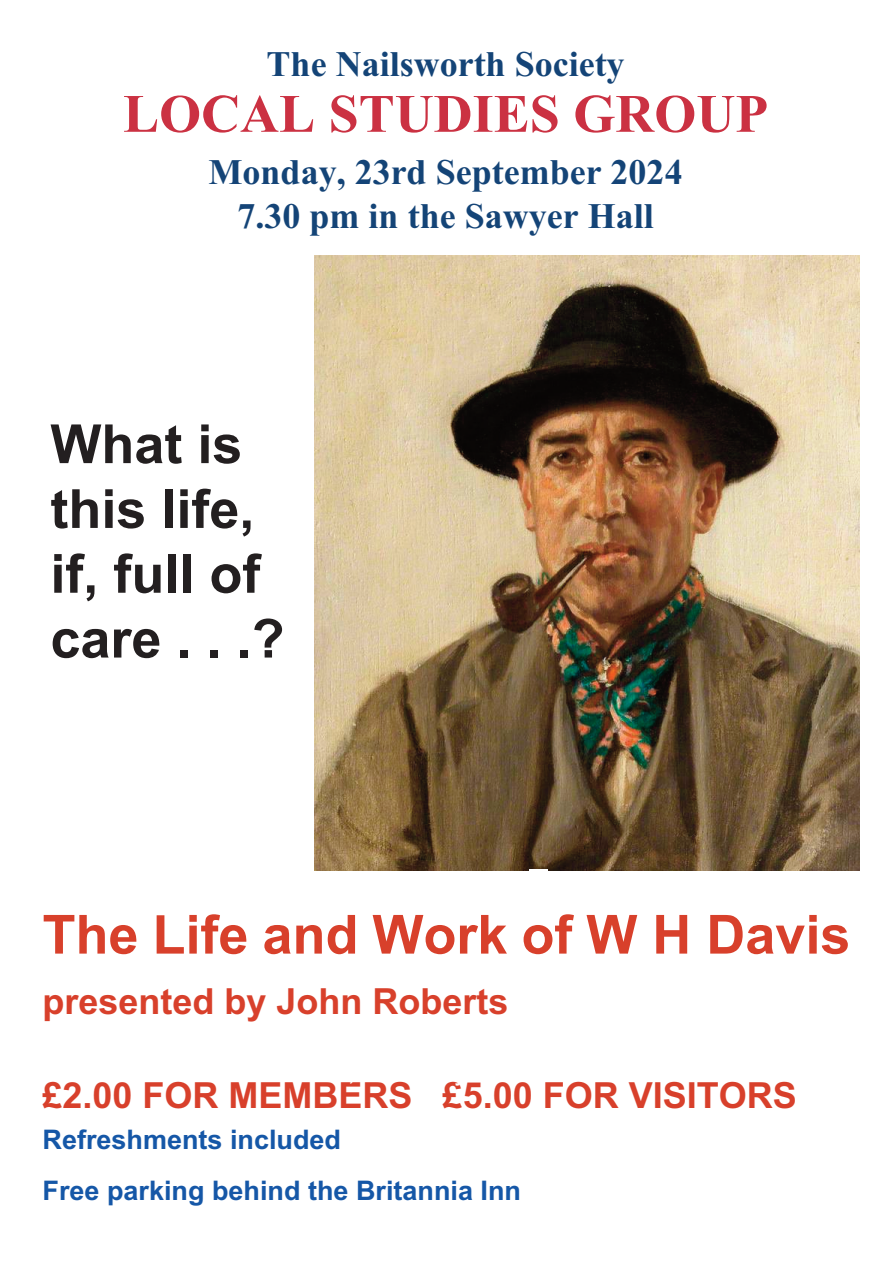
<style>
.page{position:relative;width:893px;height:1263px;background:#fff}
.page>*{position:absolute;margin:0;border:0;box-sizing:border-box;transform-origin:0 0}
.t1{font:700 54px/64.8px "Arial";color:#231f20}
.t2{font:700 54px "Arial";color:#d8402b}
.t3{font:700 54px "Times New Roman";color:#cb3142}
.t4{font:700 36px/43.2px "Times New Roman";color:#144477;text-align:center}
.t5{font:700 36px "Arial";color:#d8402b}
.t6{font:700 27px/51px "Arial";color:#1557a7}
</style>
<div class="page">
<img style="left:315px;top:255px;width:545px;height:615px">
<hr style="left:529px;top:869px;width:18px;height:4px;background:#fff">
<p class="t4" style="left:267px;top:42px;width:359px">The Nailsworth Society</p>
<h1 class="t3" style="left:123px;top:82px;width:647px">LOCAL STUDIES GROUP</h1>
<p class="t4" style="left:209px;top:150px;width:475px">Monday, 23rd September 2024<br>7.30 pm in the Sawyer Hall</p>
<h1 class="t1" style="left:50px;top:412px;width:236px">What is this life, if, full of care . . .?</h1>
<h1 class="t2" style="left:43px;top:903px;width:809px">The Life and Work of W H Davis</h1>
<p class="t5" style="left:43px;top:980px;width:468px">presented by John Roberts</p>
<p class="t5" style="left:43px;top:1075px;width:756px">£2.00 FOR MEMBERS £5.00 FOR VISITORS</p>
<p class="t6" style="left:43px;top:1114px;width:480px">Refreshments included<br>Free parking behind the Britannia Inn</p>
</div>
